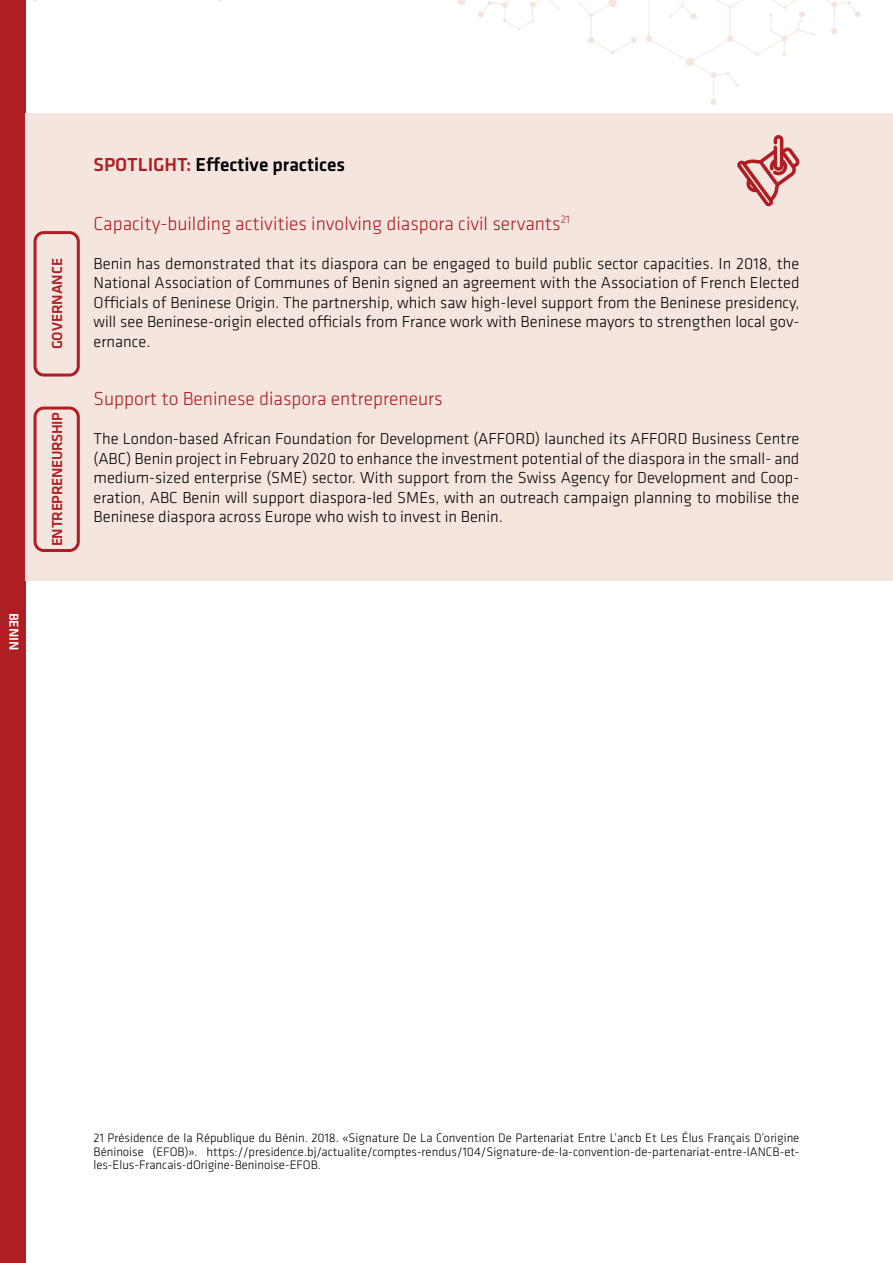
<style>
.page{position:relative;width:893px;height:1263px;background:#fff}
.page>*{position:absolute;margin:0;border:0;box-sizing:border-box;transform-origin:0 0}
.t1{font:300 19.5px "Klavika";color:#af1e23}
.t2{font:500 19.5px "Klavika";color:#000}
.t3{font:300 16.5px/19.5px "Klavika";color:#000;text-align:justify}
.t4{font:500 15px "Klavika";letter-spacing:-.025em;color:#af1e23}
.t5{font:500 15px "Klavika";color:#af1e23}
.t6{font:500 13.5px "Klavika";color:#fff}
.t7{font:300 12.75px/13.5px "Klavika";color:#000;text-align:justify}
.s1{color:#af1e23}
</style>
<div class="page">
<div style="left:0;top:0;width:26px;height:1263px;background:#af1e23"></div>
<svg style="left:578px;top:0;width:59px;height:55px"></svg>
<svg style="left:457px;top:0;width:102px;height:30px"></svg>
<svg style="left:646px;top:0;width:215px;height:105px"></svg>
<div style="left:26px;top:113px;width:867px;height:467px;background:#f4e5de"></div>
<svg style="left:737px;top:135px;width:63px;height:71px"></svg>
<svg style="left:34px;top:231px;width:46px;height:146px"></svg>
<svg style="left:34px;top:406px;width:46px;height:146px"></svg>
<p class="t6" style="left:23px;top:613px;width:39px;rotate:90deg">BENIN</p>
<p class="t5" style="left:47px;top:349px;width:93px;rotate:-90deg">GOVERNANCE</p>
<p class="t4" style="left:47px;top:546px;width:135px;rotate:-90deg">ENTREPRENEURSHIP</p>
<p class="t2" style="left:94px;top:151px;width:253px"><span class="s1">SPOTLIGHT:</span> Effective practices</p>
<p class="t1" style="left:94px;top:211px;width:478px">Capacity-building activities involving diaspora civil servants<sup>21</sup></p>
<p class="t3" style="left:94px;top:253px;width:707px">Benin has demonstrated that its diaspora can be engaged to build public sector capacities. In 2018, the National Association of Communes of Benin signed an agreement with the Association of French Elected Officials of Beninese Origin. The partnership, which saw high-level support from the Beninese presidency, will see Beninese-origin elected officials from France work with Beninese mayors to strengthen local gov&shy;ernance.</p>
<p class="t1" style="left:94px;top:387px;width:351px">Support to Beninese diaspora entrepreneurs</p>
<p class="t3" style="left:94px;top:429px;width:707px">The London-based African Foundation for Development (AFFORD) launched its AFFORD Business Centre (ABC) Benin project in February 2020 to enhance the investment potential of the diaspora in the small- and medium-sized enterprise (SME) sector. With support from the Swiss Agency for Development and Coop&shy;eration, ABC Benin will support diaspora-led SMEs, with an outreach campaign planning to mobilise the Beninese diaspora across Europe who wish to invest in Benin.</p>
<p class="t7" style="left:94px;top:1131px;width:707px">21 Présidence de la République du Bénin. 2018. «Signature De La Convention De Partenariat Entre L’ancb Et Les Élus Français D’origine Béninoise (EFOB)». https://presidence.bj/actualite/comptes-rendus/104/Signature-de-la-convention-de-partenariat-entre-lANCB-et&shy;les-Elus-Francais-dOrigine-Beninoise-EFOB.</p>
</div>
